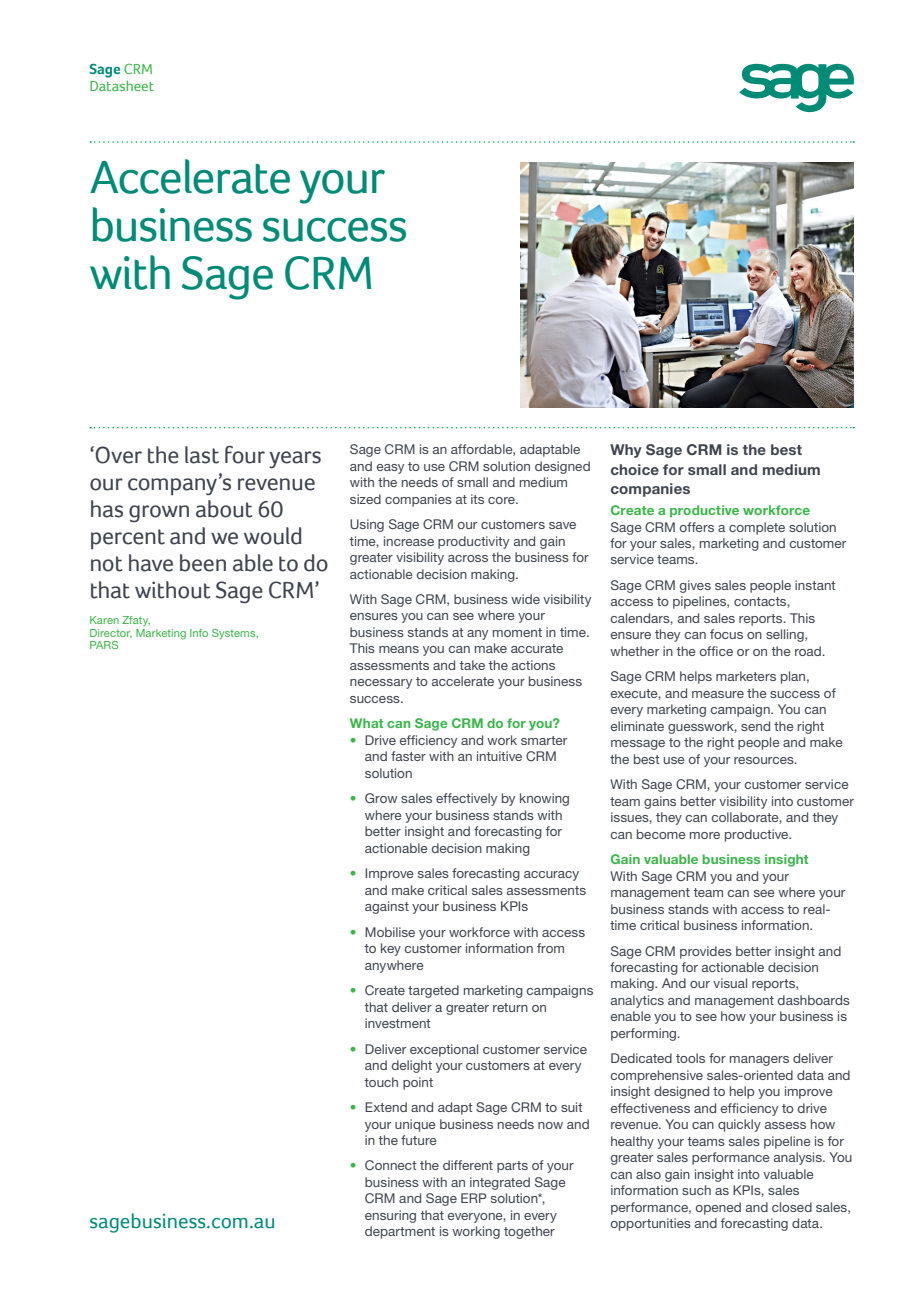
<style>
.page{position:relative;width:919px;height:1289px;background:#fff}
.page>*{position:absolute;margin:0;border:0;box-sizing:border-box;transform-origin:0 0}
._06__Headline_Text{font:47.85px/47.8px "Foco";letter-spacing:-.03em;color:#008b77}
._07__Pull_Out_Text{font:24px/27px "Foco";letter-spacing:-.015em;color:#3e444f}
.t1{font:21px "Foco";color:#008b77}
.Sage_Green_Header{font:700 15px/19.5px "Helvetica Neue LT Std";letter-spacing:.015em;color:#3e444f}
._05__Header_Text{font:15px "Foco";color:#3ab54a}
._05__Header_Text-2{font:700 15px "Foco";color:#008b77}
._10__Body_Text{font:13.5px/16.5px "Helvetica Neue LT Std";letter-spacing:.005em;color:#3e444f}
._09__Sub_Headers{font:700 13.5px "Helvetica Neue LT Std";letter-spacing:.015em;color:#3ab54a}
._08__Captions{font:11.25px/12.8px "Helvetica Neue LT Std";letter-spacing:.01em;color:#3ab54a}
.s1{font-weight:400;color:#3ab54a}
.s2{color:#3ab54a}
</style>
<div class="page">
<svg style="left:90px;top:141px;width:764px;height:2px"></svg>
<svg style="left:90px;top:427px;width:764px;height:1px"></svg>
<svg style="left:739px;top:64px;width:114px;height:48px"></svg>
<img style="left:520px;top:163px;width:333px;height:244px">
<p class="_05__Header_Text-2" style="left:89px;top:61px;width:65px">Sage <span class="s1">CRM</span></p>
<p class="_05__Header_Text" style="left:89px;top:77px;width:66px">Datasheet</p>
<p class="_06__Headline_Text" style="left:89px;top:153px;width:320px">Accelerate your business success with Sage CRM</p>
<p class="_07__Pull_Out_Text" style="left:89px;top:441px;width:241px">‘Over the last four years our company’s revenue has grown about 60 percent and we would not have been able to do that without Sage CRM’</p>
<p class="_08__Captions" style="left:89px;top:613px;width:171px">Karen Zfaty,<br>Director, Marketing Info Systems,<br>PARS</p>
<p class="t1" style="left:89px;top:1209px;width:188px">sagebusiness.com.au</p>
<p class="_10__Body_Text" style="left:350px;top:441px;width:242px">Sage CRM is an affordable, adaptable and easy to use CRM solution designed with the needs of small and medium sized companies at its core.</p>
<p class="_10__Body_Text" style="left:350px;top:516px;width:240px">Using Sage CRM our customers save time, increase productivity and gain greater visibility across the business for actionable decision making.</p>
<p class="_10__Body_Text" style="left:350px;top:590px;width:243px">With Sage CRM, business wide visibility ensures you can see where your business stands at any moment in time.<br>This means you can make accurate assessments and take the actions necessary to accelerate your business success.</p>
<p class="_09__Sub_Headers" style="left:350px;top:715px;width:212px">What can Sage CRM do for you?</p>
<p class="_10__Body_Text" style="left:365px;top:731px;width:204px;text-indent:-15px"><span class="s2">•</span> Drive efficiency and work smarter and faster with an intuitive CRM solution</p>
<p class="_10__Body_Text" style="left:365px;top:790px;width:207px;text-indent:-15px"><span class="s2">•</span> Grow sales effectively by knowing where your business stands with better insight and forecasting for actionable decision making</p>
<p class="_10__Body_Text" style="left:365px;top:865px;width:223px;text-indent:-15px"><span class="s2">•</span> Improve sales forecasting accuracy and make critical sales assessments against your business KPIs</p>
<p class="_10__Body_Text" style="left:365px;top:923px;width:222px;text-indent:-15px"><span class="s2">•</span> Mobilise your workforce with access to key customer information from anywhere</p>
<p class="_10__Body_Text" style="left:365px;top:981px;width:230px;text-indent:-15px"><span class="s2">•</span> Create targeted marketing campaigns that deliver a greater return on investment</p>
<p class="_10__Body_Text" style="left:365px;top:1040px;width:224px;text-indent:-15px"><span class="s2">•</span> Deliver exceptional customer service and delight your customers at every touch point</p>
<p class="_10__Body_Text" style="left:365px;top:1098px;width:226px;text-indent:-15px"><span class="s2">•</span> Extend and adapt Sage CRM to suit your unique business needs now and in the future</p>
<p class="_10__Body_Text" style="left:365px;top:1157px;width:210px;text-indent:-15px"><span class="s2">•</span> Connect the different parts of your business with an integrated Sage<br>CRM and Sage ERP solution*, ensuring that everyone, in every department is working together</p>
<p class="Sage_Green_Header" style="left:610px;top:440px;width:212px">Why Sage CRM is the best choice for small and medium companies</p>
<p class="_09__Sub_Headers" style="left:610px;top:502px;width:201px">Create a productive workforce</p>
<p class="_10__Body_Text" style="left:610px;top:518px;width:237px">Sage CRM offers a complete solution for your sales, marketing and customer service teams.</p>
<p class="_10__Body_Text" style="left:610px;top:576px;width:227px">Sage CRM gives sales people instant access to pipelines, contacts, calendars, and sales reports. This ensure they can focus on selling, whether in the office or on the road.</p>
<p class="_10__Body_Text" style="left:610px;top:668px;width:234px">Sage CRM helps marketers plan, execute, and measure the success of every marketing campaign. You can eliminate guesswork, send the right message to the right people and make the best use of your resources.</p>
<p class="_10__Body_Text" style="left:610px;top:776px;width:245px">With Sage CRM, your customer service team gains better visibility into customer issues, they can collaborate, and they can become more productive.</p>
<p class="_09__Sub_Headers" style="left:610px;top:851px;width:200px">Gain valuable business insight</p>
<p class="_10__Body_Text" style="left:610px;top:867px;width:236px">With Sage CRM you and your management team can see where your business stands with access to real&shy;time critical business information.</p>
<p class="_10__Body_Text" style="left:610px;top:942px;width:241px">Sage CRM provides better insight and forecasting for actionable decision making. And our visual reports, analytics and management dashboards enable you to see how your business is performing.</p>
<p class="_10__Body_Text" style="left:610px;top:1050px;width:243px">Dedicated tools for managers deliver comprehensive sales-oriented data and insight designed to help you improve effectiveness and efficiency to drive revenue. You can quickly assess how healthy your teams sales pipeline is for greater sales performance analysis. You can also gain insight into valuable information such as KPIs, sales performance, opened and closed sales, opportunities and forecasting data.</p>
</div>
